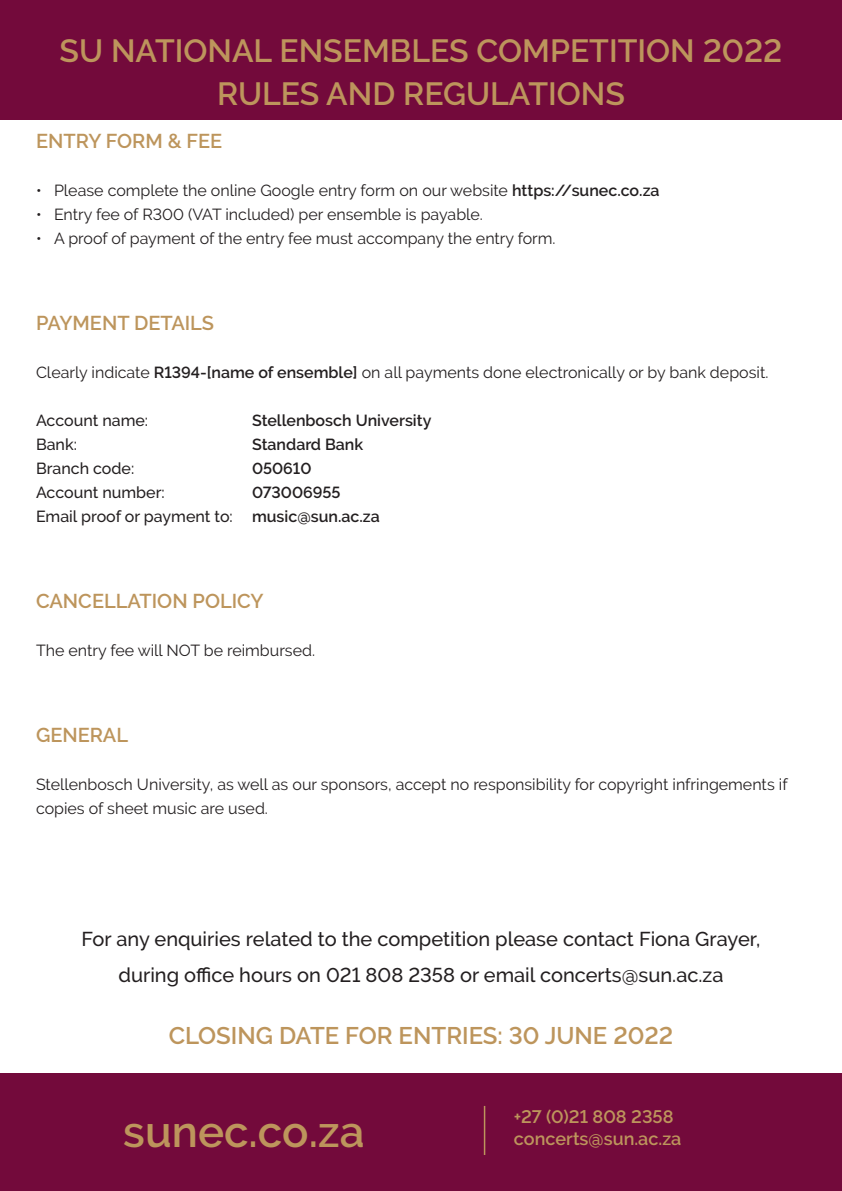
<style>
.page{position:relative;width:842px;height:1191px;background:#fff}
.page>*{position:absolute;margin:0;border:0;box-sizing:border-box;transform-origin:0 0}
.t1{font:600 43.9px "Raleway";color:#bd955c}
.t2{font:600 32px/43px "Raleway";color:#bd955c;text-align:center}
.t3{font:600 24px "Raleway";color:#bd955c}
.t4{font:500 20px/36px "Raleway";color:#231f20;text-align:center}
.t5{font:600 20px "Raleway";color:#bd955c}
.t6{font:600 18px "Raleway";color:#bd955c}
.t7{font:16px/24px "Raleway";color:#231f20}
.t8{font:600 16px/24px "Raleway";color:#231f20}
.t9{font:500 16px "Raleway";color:#231f20}
.s1{font-weight:600}
.s2{font-weight:500}
</style>
<div class="page">
<div style="left:0;top:1073px;width:842px;height:118px;background:#730a3b"></div>
<div style="left:0;top:0;width:842px;height:119px;background:#730a3b"></div>
<hr style="left:484px;top:1106px;width:1px;height:49px;background:#bd955c">
<h2 class="t2" style="left:60px;top:29px;width:724px">SU NATIONAL ENSEMBLES COMPETITION 2022<br>RULES AND REGULATIONS</h2>
<p class="t5" style="left:36px;top:129px;width:188px">ENTRY FORM &amp; FEE</p>
<p class="t7" style="left:36px;top:178px;width:625px">• Please complete the online Google entry form on our website <span class="s1">https://sunec.co.za</span></p>
<p class="t7" style="left:36px;top:202px;width:448px">• Entry fee of R300 (VAT included) per ensemble is payable.</p>
<p class="t7" style="left:36px;top:226px;width:521px">• A proof of payment of the entry fee must accompany the entry form.</p>
<p class="t5" style="left:36px;top:311px;width:180px">PAYMENT DETAILS</p>
<p class="t7" style="left:36px;top:360px;width:734px">Clearly indicate <span class="s1">R1394-[name of ensemble]</span> on all payments done electronically or by bank deposit.</p>
<p class="t9" style="left:36px;top:411px;width:114px">Account name:</p>
<p class="t8" style="left:252px;top:408px;width:181px">Stellenbosch University</p>
<p class="t9" style="left:36px;top:435px;width:42px">Bank:</p>
<p class="t8" style="left:252px;top:432px;width:113px">Standard Bank</p>
<p class="t9" style="left:36px;top:459px;width:100px">Branch code:</p>
<p class="t8" style="left:252px;top:456px;width:61px">050610</p>
<p class="t9" style="left:36px;top:483px;width:130px">Account number:</p>
<p class="t8" style="left:36px;top:480px;width:345px;text-indent:216px">073006955<br><span class="s2">Email proof or payment to:</span> music@sun.ac.za</p>
<p class="t5" style="left:36px;top:589px;width:229px">CANCELLATION POLICY</p>
<p class="t7" style="left:36px;top:638px;width:281px">The entry fee will NOT be reimbursed.</p>
<p class="t5" style="left:36px;top:723px;width:94px">GENERAL</p>
<p class="t7" style="left:36px;top:772px;width:753px">Stellenbosch University, as well as our sponsors, accept no responsibility for copyright infringements if copies of sheet music are used.</p>
<p class="t4" style="left:82px;top:921px;width:680px">For any enquiries related to the competition please contact Fiona Grayer, during office hours on 021 808 2358 or email concerts@sun.ac.za</p>
<h3 class="t3" style="left:169px;top:1022px;width:506px">CLOSING DATE FOR ENTRIES: 30 JUNE 2022</h3>
<p class="t6" style="left:514px;top:1106px;width:161px">+27 (0)21 808 2358</p>
<h1 class="t1" style="left:123px;top:1106px;width:243px">sunec.co.za</h1>
<p class="t6" style="left:514px;top:1128px;width:169px">concerts@sun.ac.za</p>
</div>
